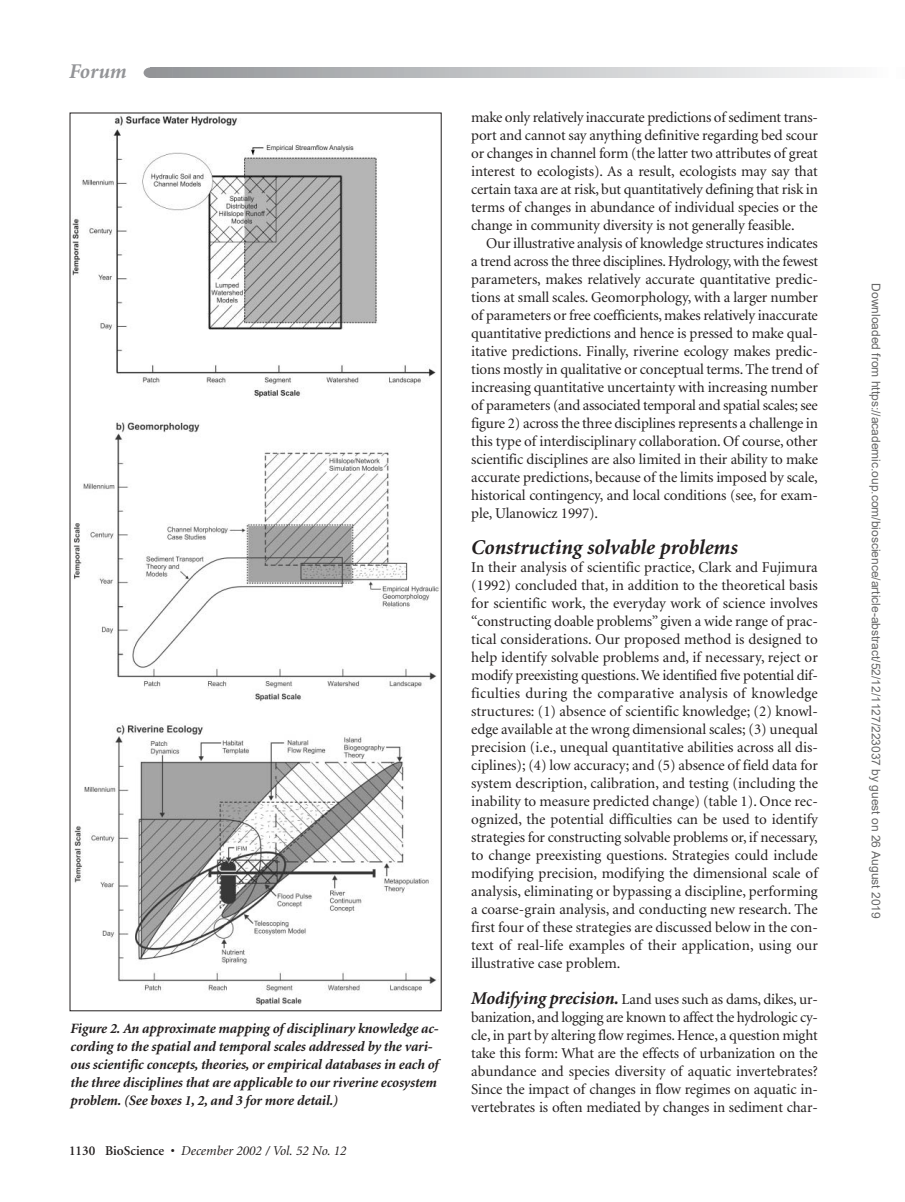
<style>
.page{position:relative;width:905px;height:1202px;background:#fff}
.page>*{position:absolute;margin:0;border:0;box-sizing:border-box;transform-origin:0 0}
.t1{font:italic 700 21px "Minion";letter-spacing:-.005em;color:#231f1f}
.t2{font:italic 700 21px "Minion";color:#939497}
.t3{font:15px/18px "Minion";letter-spacing:-.01em;color:#231f1f;text-align:justify}
.t4{font:italic 700 14.25px/18px "Minion";letter-spacing:-.01em;color:#231f1f}
.t5{font:italic 13.5px "Minion";color:#231f1f}
.t6{font:12px "Arial";color:#666}
.s1{font-weight:600;font-style:normal}
.s2{font-weight:700;font-style:italic;font-size:18px}
</style>
<div class="page">
<div style="left:144px;top:67px;width:13px;height:11px;background:#939497;border-radius:50%"></div>
<svg style="left:153px;top:67px;width:689px;height:11px;background:#c3c4c6"></svg>
<img style="left:69px;top:112px;width:367px;height:287px">
<img style="left:74px;top:725px;width:363px;height:280px">
<img style="left:69px;top:420px;width:370px;height:283px">
<h1 class="t2" style="left:69px;top:63px;width:59px">Forum</h1>
<p class="t4" style="left:70px;top:1020px;width:370px">Figure 2. An approximate mapping of disciplinary knowledge ac&shy;cording to the spatial and temporal scales addressed by the vari&shy;ous scientific concepts, theories, or empirical databases in each of the three disciplines that are applicable to our riverine ecosystem problem. (See boxes 1, 2, and 3 for more detail.)</p>
<p class="t5" style="left:69px;top:1144px;width:279px"><span class="s1">1130 BioScience •</span> December 2002 / Vol. 52 No. 12</p>
<p class="t3" style="left:471px;top:109px;width:348px">make only relatively inaccurate predictions of sediment trans&shy;port and cannot say anything definitive regarding bed scour or changes in channel form (the latter two attributes of great interest to ecologists). As a result, ecologists may say that certain taxa are at risk, but quantitatively defining that risk in terms of changes in abundance of individual species or the change in community diversity is not generally feasible.</p>
<p class="t3" style="left:471px;top:235px;width:348px;text-indent:15px">Our illustrative analysis of knowledge structures indicates a trend across the three disciplines. Hydrology, with the fewest parameters, makes relatively accurate quantitative predic&shy;tions at small scales. Geomorphology, with a larger number of parameters or free coefficients, makes relatively inaccurate quantitative predictions and hence is pressed to make qual&shy;itative predictions. Finally, riverine ecology makes predic&shy;tions mostly in qualitative or conceptual terms. The trend of increasing quantitative uncertainty with increasing number of parameters (and associated temporal and spatial scales; see figure 2) across the three disciplines represents a challenge in this type of interdisciplinary collaboration. Of course, other scientific disciplines are also limited in their ability to make accurate predictions, because of the limits imposed by scale, historical contingency, and local conditions (see, for exam&shy;ple, Ulanowicz 1997).</p>
<h1 class="t1" style="left:471px;top:539px;width:268px">Constructing solvable problems</h1>
<p class="t3" style="left:471px;top:559px;width:348px">In their analysis of scientific practice, Clark and Fujimura (1992) concluded that, in addition to the theoretical basis for scientific work, the everyday work of science involves “constructing doable problems” given a wide range of prac&shy;tical considerations. Our proposed method is designed to help identify solvable problems and, if necessary, reject or modify preexisting questions. We identified five potential dif&shy;ficulties during the comparative analysis of knowledge structures: (1) absence of scientific knowledge; (2) knowl&shy;edge available at the wrong dimensional scales; (3) unequal precision (i.e., unequal quantitative abilities across all dis&shy;ciplines); (4) low accuracy; and (5) absence of field data for system description, calibration, and testing (including the inability to measure predicted change) (table 1). Once rec&shy;ognized, the potential difficulties can be used to identify strategies for constructing solvable problems or, if necessary, to change preexisting questions. Strategies could include modifying precision, modifying the dimensional scale of analysis, eliminating or bypassing a discipline, performing a coarse-grain analysis, and conducting new research. The first four of these strategies are discussed below in the con&shy;text of real-life examples of their application, using our illustrative case problem.</p>
<p class="t3" style="left:471px;top:991px;width:348px"><span class="s2">Modifying precision.</span> Land uses such as dams, dikes, ur&shy;banization, and logging are known to affect the hydrologic cy&shy;cle, in part by altering flow regimes. Hence, a question might take this form: What are the effects of urbanization on the abundance and species diversity of aquatic invertebrates?<br>Since the impact of changes in flow regimes on aquatic in&shy;vertebrates is often mediated by changes in sediment char-</p>
<p class="t6" style="left:880px;top:283px;width:637px;rotate:90deg">Downloaded from https://academic.oup.com/bioscience/article-abstract/52/12/1127/223037 by guest on 26 August 2019</p>
</div>
